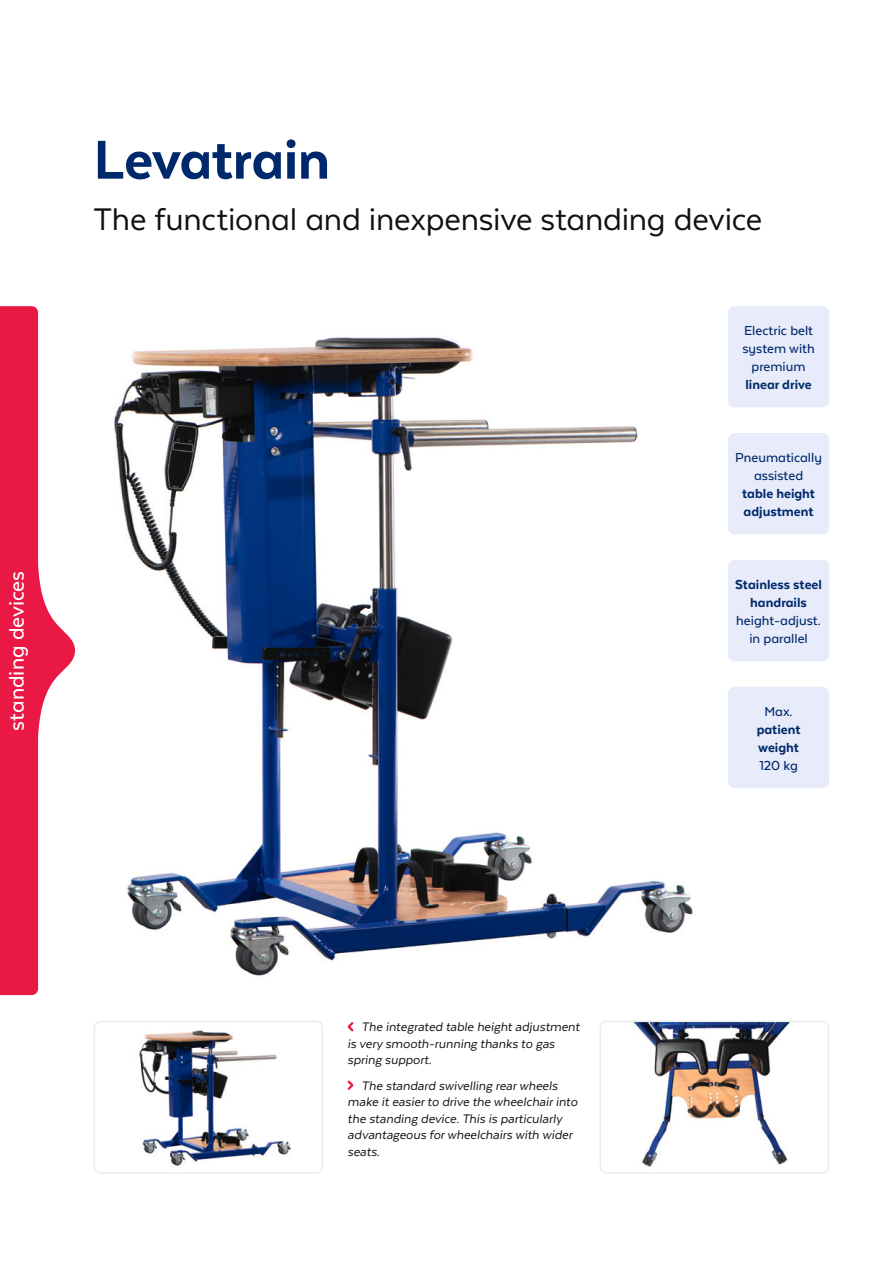
<style>
.page{position:relative;width:893px;height:1263px;background:#fff}
.page>*{position:absolute;margin:0;border:0;box-sizing:border-box;transform-origin:0 0}
.t1{font:800 63px "Texta Alt";letter-spacing:-.01em;color:#00296b}
.t2{font:36px "Texta Alt";letter-spacing:-.005em;color:#11110f}
.t3{font:500 24px "Texta Alt";color:#fff}
.t4{font:500 15px/18px "Texta Alt";color:#00296b;text-align:center}
.t5{font:800 15px/18px "Texta Alt";color:#00296b}
.t6{font:italic 14.25px/16.5px "Texta Alt";color:#11110f}
</style>
<div class="page">
<img style="left:634px;top:1023px;width:156px;height:144px">
<div style="left:600px;top:1020px;width:229px;height:154px;border:2px solid #ebecec;border-radius:6px"></div>
<img style="left:139px;top:1030px;width:152px;height:136px">
<div style="left:94px;top:1020px;width:229px;height:154px;border:2px solid #ebecec;border-radius:6px"></div>
<img style="left:114px;top:337px;width:579px;height:639px">
<svg style="left:0;top:306px;width:75px;height:689px;fill:#ea1845"></svg>
<div style="left:728px;top:687px;width:101px;height:101px;background:#e7ebfa;border-radius:6px"></div>
<div style="left:728px;top:560px;width:101px;height:101px;background:#e7ebfa;border-radius:6px"></div>
<div style="left:728px;top:433px;width:101px;height:101px;background:#e7ebfa;border-radius:6px"></div>
<div style="left:728px;top:306px;width:101px;height:101px;background:#e7ebfa;border-radius:6px"></div>
<svg style="left:347px;top:1022px;width:7px;height:10px"></svg>
<svg style="left:347px;top:1080px;width:7px;height:10px"></svg>
<h3 class="t3" style="left:4px;top:731px;width:162px;rotate:-90deg">standing devices</h3>
<h1 class="t1" style="left:94px;top:127px;width:238px">Levatrain</h1>
<h2 class="t2" style="left:94px;top:200px;width:670px">The functional and inexpensive standing device</h2>
<p class="t4" style="left:742px;top:322px;width:74px">Electric belt system with premium</p>
<p class="t5" style="left:745px;top:376px;width:68px">linear drive</p>
<p class="t4" style="left:735px;top:449px;width:88px">Pneumatically assisted</p>
<p class="t5" style="left:742px;top:485px;width:74px">table height adjustment</p>
<p class="t5" style="left:735px;top:575px;width:88px;text-align:center">Stainless steel handrails</p>
<p class="t4" style="left:736px;top:611px;width:86px">height-adjust. in parallel</p>
<p class="t4" style="left:764px;top:702px;width:30px">Max.</p>
<p class="t5" style="left:757px;top:720px;width:45px">patient weight</p>
<p class="t4" style="left:759px;top:756px;width:40px">120 kg</p>
<p class="t6" style="left:348px;top:1019px;width:234px;text-indent:14px">The integrated table height adjustment is very smooth-running thanks to gas spring support.</p>
<p class="t6" style="left:348px;top:1077px;width:231px;text-indent:14px">The standard swivelling rear wheels make it easier to drive the wheelchair into the standing device. This is particularly advantageous for wheelchairs with wider seats.</p>
</div>
